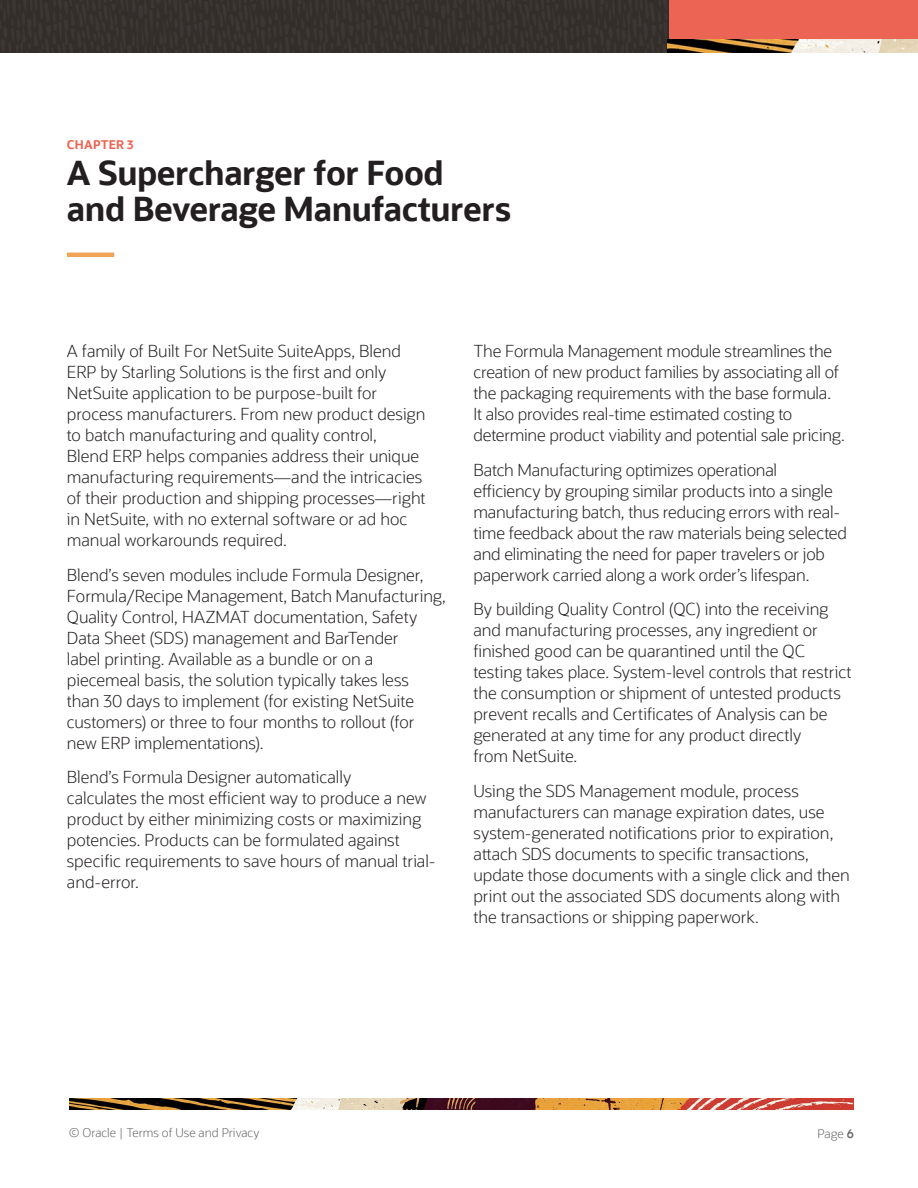
<style>
.page{position:relative;width:918px;height:1188px;background:#fff}
.page>*{position:absolute;margin:0;border:0;box-sizing:border-box;transform-origin:0 0}
.H1_2019{font:700 33px "Oracle Sans";letter-spacing:-.015em;color:#231f20}
.Main_Body_2016{font:300 16.5px/21px "Oracle Sans";letter-spacing:-.005em;color:#231f20}
.t1{font:300 12px "Oracle Sans";color:#666}
.read-time{font:700 12px "Oracle Sans";letter-spacing:.025em;color:#ec6554}
.s1{font-weight:600}
</style>
<div class="page">
<div style="left:669px;top:0;width:249px;height:50px;background:#ec6554"></div>
<img style="left:0;top:0;width:669px;height:52px">
<img style="left:668px;top:39px;width:250px;height:13px">
<img style="left:70px;top:1099px;width:784px;height:10px">
<hr style="left:67px;top:253px;width:47px;height:4px;background:#eea357">
<p class="read-time" style="left:67px;top:137px;width:68px">CHAPTER 3</p>
<p class="H1_2019" style="left:67px;top:152px;width:378px">A Supercharger for Food</p>
<p class="H1_2019" style="left:67px;top:188px;width:446px">and Beverage Manufacturers</p>
<p class="Main_Body_2016" style="left:67px;top:341px;width:360px">A family of Built For NetSuite SuiteApps, Blend ERP by Starling Solutions is the first and only NetSuite application to be purpose-built for process manufacturers. From new product design to batch manufacturing and quality control,<br>Blend ERP helps companies address their unique manufacturing requirements—and the intricacies of their production and shipping processes—right in NetSuite, with no external software or ad hoc manual workarounds required.</p>
<p class="Main_Body_2016" style="left:67px;top:564px;width:381px">Blend’s seven modules include Formula Designer, Formula/Recipe Management, Batch Manufacturing, Quality Control, HAZMAT documentation, Safety Data Sheet (SDS) management and BarTender<br>label printing. Available as a bundle or on a piecemeal basis, the solution typically takes less<br>than 30 days to implement (for existing NetSuite customers) or three to four months to rollout (for new ERP implementations).</p>
<p class="Main_Body_2016" style="left:67px;top:767px;width:370px">Blend’s Formula Designer automatically<br>calculates the most efficient way to produce a new product by either minimizing costs or maximizing potencies. Products can be formulated against specific requirements to save hours of manual trial&shy;and-error.</p>
<p class="Main_Body_2016" style="left:473px;top:341px;width:373px">The Formula Management module streamlines the creation of new product families by associating all of the packaging requirements with the base formula.<br>It also provides real-time estimated costing to determine product viability and potential sale pricing.</p>
<p class="Main_Body_2016" style="left:473px;top:459px;width:375px">Batch Manufacturing optimizes operational efficiency by grouping similar products into a single manufacturing batch, thus reducing errors with real&shy;time feedback about the raw materials being selected and eliminating the need for paper travelers or job paperwork carried along a work order’s lifespan.</p>
<p class="Main_Body_2016" style="left:473px;top:599px;width:380px">By building Quality Control (QC) into the receiving and manufacturing processes, any ingredient or finished good can be quarantined until the QC testing takes place. System-level controls that restrict the consumption or shipment of untested products prevent recalls and Certificates of Analysis can be generated at any time for any product directly<br>from NetSuite.</p>
<p class="Main_Body_2016" style="left:473px;top:780px;width:378px">Using the SDS Management module, process manufacturers can manage expiration dates, use system-generated notifications prior to expiration, attach SDS documents to specific transactions, update those documents with a single click and then print out the associated SDS documents along with the transactions or shipping paperwork.</p>
<p class="t1" style="left:69px;top:1126px;width:192px">© Oracle | Terms of Use and Privacy</p>
<p class="t1" style="left:818px;top:1127px;width:38px">Page <span class="s1">6</span></p>
</div>
